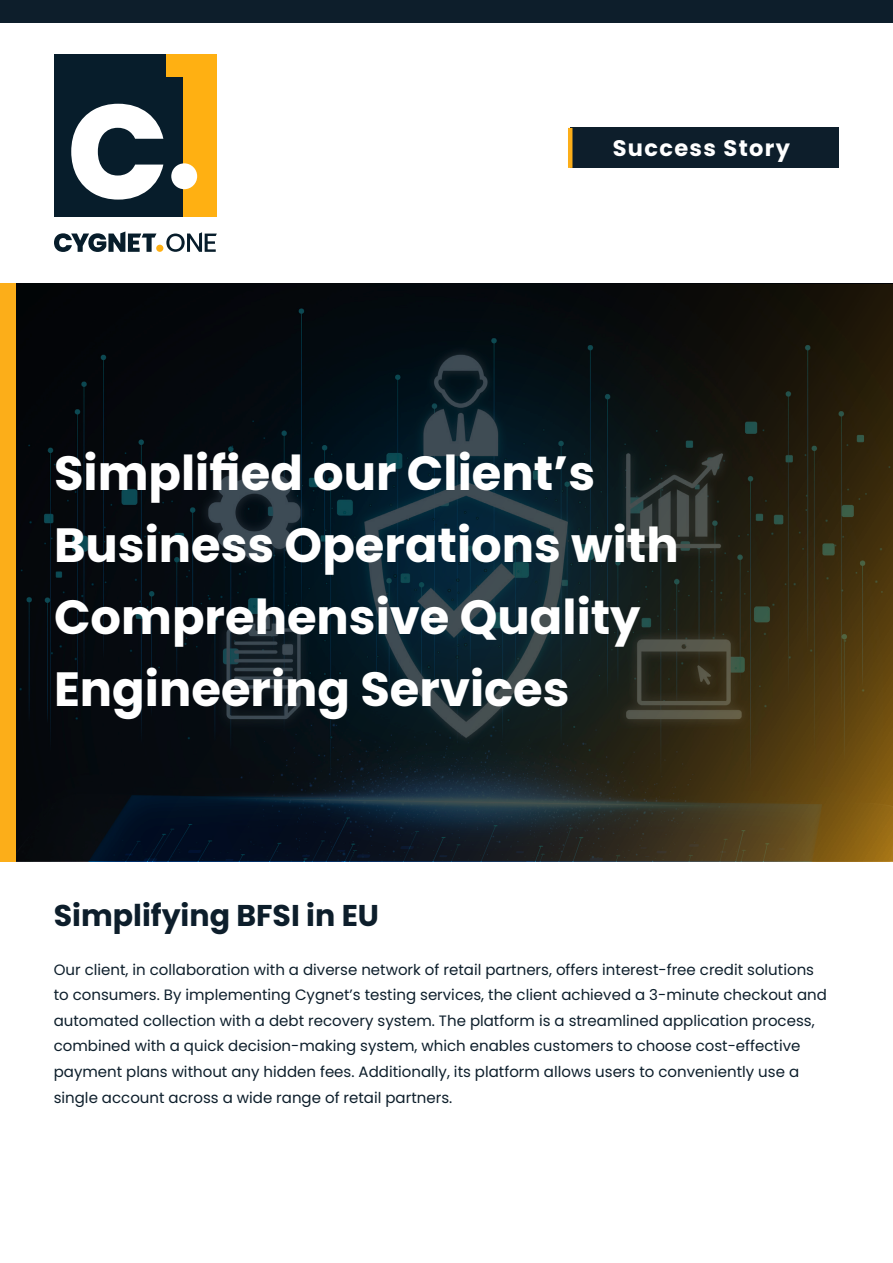
<style>
.page{position:relative;width:893px;height:1263px;background:#fff}
.page>*{position:absolute;margin:0;border:0;box-sizing:border-box;transform-origin:0 0}
.t1{font:700 48px/72px "Poppins";color:#fff}
.Title_Sub{font:700 30px "Poppins";color:#0d1e2b}
.t2{font:700 22.5px "Poppins";letter-spacing:.06em;color:#fff}
.Body_Text{font:15px/25.5px "Poppins";color:#0d1e2b}
</style>
<div class="page">
<div style="left:0;top:0;width:893px;height:22px;background:#0d1e2b"></div>
<div style="left:54px;top:54px;width:163px;height:163px;background:#071d2b"></div>
<svg style="left:71px;top:104px;width:92px;height:96px"></svg>
<div style="left:183px;top:54px;width:34px;height:163px;background:#ffb012"></div>
<div style="left:167px;top:54px;width:50px;height:22px;background:#ffb012"></div>
<div style="left:171px;top:163px;width:26px;height:26px;background:#fff;border-radius:50%"></div>
<svg style="left:54px;top:231px;width:103px;height:21px"></svg>
<div style="left:156px;top:245px;width:7px;height:7px;background:#ffb012;border-radius:50%"></div>
<svg style="left:166px;top:232px;width:51px;height:20px"></svg>
<svg style="left:15px;top:284px;width:878px;height:577px;background:#181d1b"></svg>
<div style="left:0;top:283px;width:15px;height:579px;background:#fcae19"></div>
<div style="left:570px;top:128px;width:269px;height:40px;background:#0d1e2b"></div>
<hr style="left:568px;top:128px;width:4px;height:40px;background:#fcae19">
<h3 class="t2" style="left:613px;top:135px;width:179px">Success Story</h3>
<p class="t1" style="left:54px;top:437px;width:626px">Simplified our Client’s<br>Business Operations with<br>Comprehensive Quality<br>Engineering Services</p>
<p class="Title_Sub" style="left:54px;top:898px;width:327px">Simplifying BFSI in EU</p>
<p class="Body_Text" style="left:54px;top:957px;width:775px">Our client, in collaboration with a diverse network of retail partners, offers interest-free credit solutions to consumers. By implementing Cygnet’s testing services, the client achieved a 3-minute checkout and automated collection with a debt recovery system. The platform is a streamlined application process, combined with a quick decision-making system, which enables customers to choose cost-effective payment plans without any hidden fees. Additionally, its platform allows users to conveniently use a single account across a wide range of retail partners.</p>
</div>
